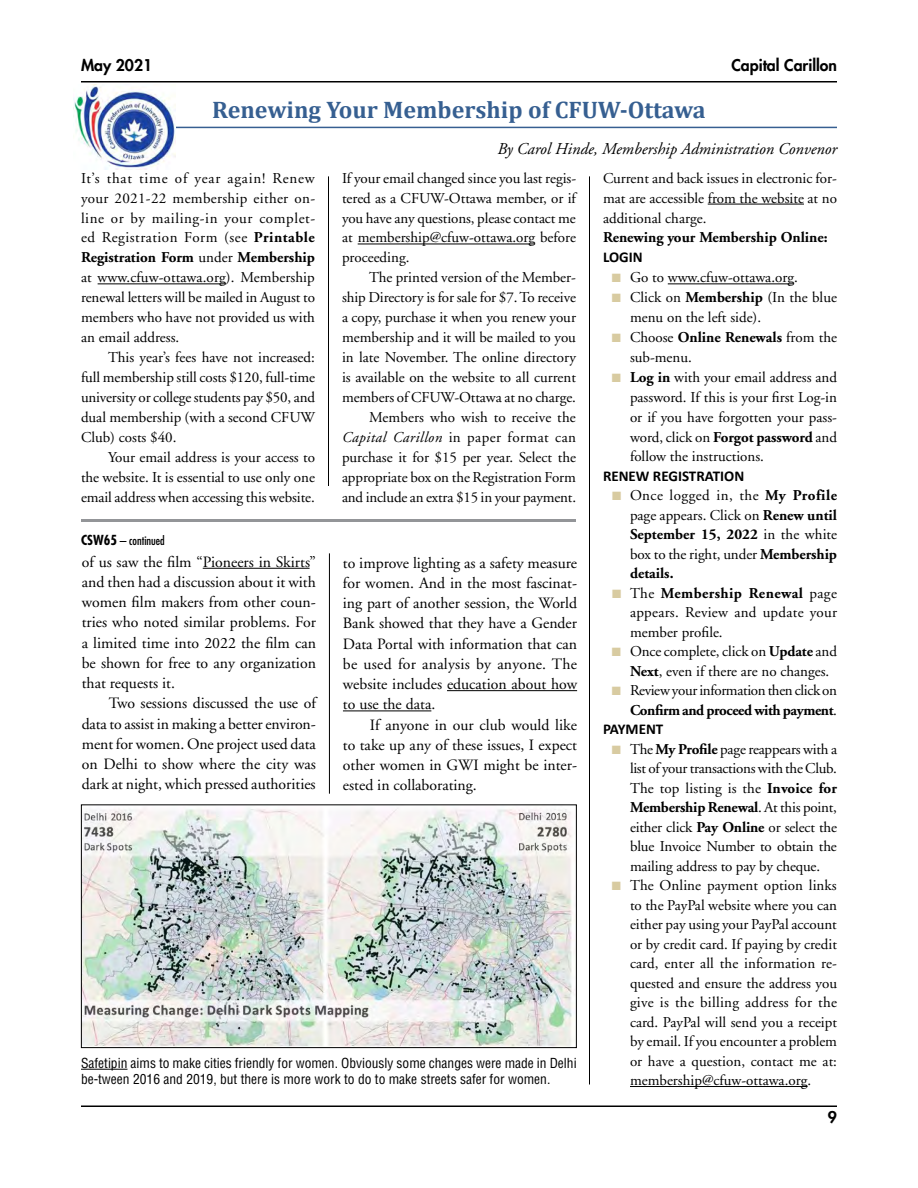
<style>
.page{position:relative;width:918px;height:1188px;background:#fff}
.page>*{position:absolute;margin:0;border:0;box-sizing:border-box;transform-origin:0 0}
.t1{font:700 24px "Cambria";color:#365f91}
.t2{font:italic 16.5px "Adobe Garamond";color:#000}
.t3{font:15.75px/20.2px "Adobe Garamond";color:#000;text-align:justify}
.t4{font:800 15.75px "Futura";color:#000}
.t5{font:15px/20px "Adobe Garamond";color:#000;text-align:justify}
.t6{font:15px/19.5px "Adobe Garamond";letter-spacing:-.025em;color:#000;text-align:right}
.t7{font:700 15px "Adobe Garamond";color:#000}
.t8{font:700 15px "Calibri";color:#000}
.t9{font:condensed 13.5px/16.5px "Helvetica";color:#000}
.t10{font:condensed 12px "Futura";color:#000}
.s1{font-weight:700}
.s2{font-style:italic}
.s3{color:#d8cba1}
.s4{font-weight:700;font-size:13.5px}
.s5{font-size:13.5px}
</style>
<div class="page">
<hr style="left:81px;top:1106px;width:756px;height:1px;background:#000">
<hr style="left:81px;top:81px;width:756px;height:1px;background:#000">
<hr style="left:81px;top:127px;width:756px;height:1px;background:#365f91">
<hr style="left:98px;top:283px;width:128px;height:1px;background:#000">
<hr style="left:358px;top:244px;width:177px;height:1px;background:#000">
<hr style="left:708px;top:204px;width:96px;height:1px;background:#000">
<hr style="left:668px;top:283px;width:126px;height:1px;background:#000">
<hr style="left:630px;top:1086px;width:177px;height:1px;background:#000">
<img style="left:74px;top:84px;width:102px;height:86px">
<hr style="left:328px;top:176px;width:1px;height:310px;background:#000">
<hr style="left:589px;top:176px;width:1px;height:909px;background:#000">
<img style="left:83px;top:808px;width:489px;height:238px">
<div style="left:81px;top:804px;width:496px;height:244px;border:1px solid #000"></div>
<hr style="left:81px;top:1069px;width:46px;height:1px;background:#000">
<hr style="left:203px;top:568px;width:107px;height:1px;background:#000">
<hr style="left:447px;top:690px;width:130px;height:1px;background:#000">
<hr style="left:343px;top:711px;width:88px;height:1px;background:#000">
<hr style="left:329px;top:553px;width:1px;height:241px;background:#000">
<hr style="left:81px;top:519px;width:495px;height:3px;background:#939598">
<p class="t4" style="left:81px;top:55px;width:73px">May 2021</p>
<p class="t4" style="left:731px;top:55px;width:107px">Capital Carillon</p>
<h1 class="t1" style="left:212px;top:93px;width:495px">Renewing Your Membership of CFUW-Ottawa</h1>
<p class="t2" style="left:497px;top:140px;width:341px">By Carol Hinde, Membership Administration Convenor</p>
<p class="t5" style="left:81px;top:168px;width:236px">It’s that time of year again! Renew your 2021-22 membership either on&shy;line or by mailing-in your complet&shy;ed Registration Form (see <span class="s1">Printable Registration Form</span> under <span class="s1">Membership </span>at www.cfuw-ottawa.org). Membership renewal letters will be mailed in August to members who have not provided us with an email address.</p>
<p class="t5" style="left:81px;top:348px;width:236px;text-indent:27px">This year’s fees have not increased: full membership still costs $120, full-time university or college students pay $50, and dual membership (with a second CFUW Club) costs $40.</p>
<p class="t5" style="left:81px;top:448px;width:236px;text-indent:27px">Your email address is your access to the website. It is essential to use only one email address when accessing this website.</p>
<p class="t5" style="left:342px;top:168px;width:236px">If your email changed since you last regis&shy;tered as a CFUW-Ottawa member, or if you have any questions, please contact me at membership@cfuw-ottawa.org before proceeding.</p>
<p class="t5" style="left:342px;top:268px;width:236px;text-align:right">The printed version of the Member-<br>ship Directory is for sale for $7. To receive a copy, purchase it when you renew your membership and it will be mailed to you in late November. The online directory is available on the website to all current members of CFUW-Ottawa at no charge.<br>Members who wish to receive the <span class="s2">Capital Carillon</span> in paper format can purchase it for $15 per year. Select the appropriate box on the Registration Form and include an extra $15 in your payment.</p>
<p class="t5" style="left:603px;top:168px;width:236px">Current and back issues in electronic for&shy;mat are accessible from the website at no additional charge.</p>
<p class="t7" style="left:603px;top:230px;width:226px">Renewing your Membership Online:</p>
<p class="t8" style="left:603px;top:247px;width:41px">LOGIN</p>
<p class="t5" style="left:612px;top:268px;width:187px"><span class="s3">■</span> Go to www.cfuw-ottawa.org.</p>
<p class="t5" style="left:630px;top:288px;width:208px;text-indent:-18px"><span class="s3">■</span> Click on <span class="s1">Membership</span> (In the blue menu on the left side).</p>
<p class="t5" style="left:630px;top:328px;width:209px;text-indent:-18px"><span class="s3">■</span> Choose <span class="s1">Online Renewals</span> from the sub-menu.</p>
<p class="t5" style="left:630px;top:368px;width:209px;text-indent:-18px"><span class="s3">■</span> <span class="s1">Log in</span> with your email address and password. If this is your first Log-in or if you have forgotten your pass&shy;word, click on <span class="s1">Forgot password</span> and follow the instructions.</p>
<p class="t8" style="left:603px;top:465px;width:143px">RENEW REGISTRATION</p>
<p class="t5" style="left:630px;top:486px;width:209px;line-height:19.5px;text-indent:-18px"><span class="s3">■</span> Once logged in, the <span class="s1">My Profile </span>page appears. Click on <span class="s1">Renew until September 15, 2022</span> in the white box to the right, under <span class="s1">Membership details.</span></p>
<p class="t5" style="left:630px;top:583px;width:209px;line-height:19.5px;text-indent:-18px"><span class="s3">■</span> The <span class="s1">Membership Renewal</span> page appears. Review and update your member profile.</p>
<p class="t5" style="left:630px;top:642px;width:209px;line-height:19.5px;text-indent:-18px"><span class="s3">■</span> Once complete, click on <span class="s1">Update</span> and<br><span class="s1">Next</span>, even if there are no changes.</p>
<p class="t6" style="left:612px;top:681px;width:227px"><span class="s3">■</span> Review your information then click on<br><span class="s1">Confirm and proceed with payment</span>.</p>
<p class="t8" style="left:603px;top:718px;width:62px">PAYMENT</p>
<p class="t5" style="left:630px;top:739px;width:209px;line-height:19.5px;text-indent:-18px"><span class="s3">■</span> The <span class="s1">My Profile</span> page reappears with a list of your transactions with the Club.<br>The top listing is the <span class="s1">Invoice for Membership Renewal</span>. At this point, either click <span class="s1">Pay Online</span> or select the blue Invoice Number to obtain the mailing address to pay by cheque.</p>
<p class="t5" style="left:630px;top:876px;width:209px;line-height:19.5px;text-indent:-18px"><span class="s3">■</span> The Online payment option links to the PayPal website where you can either pay using your PayPal account or by credit card. If paying by credit card, enter all the information re&shy;quested and ensure the address you give is the billing address for the card. PayPal will send you a receipt by email. If you encounter a problem or have a question, contact me at: membership@cfuw-ottawa.org.</p>
<p class="t10" style="left:81px;top:533px;width:85px"><span class="s4">CSW65</span> <span class="s5">–</span> continued</p>
<p class="t3" style="left:82px;top:552px;width:236px">of us saw the film “Pioneers in Skirts” and then had a discussion about it with women film makers from other coun&shy;tries who noted similar problems. For a limited time into 2022 the film can be shown for free to any organization that requests it.</p>
<p class="t3" style="left:82px;top:694px;width:236px;text-indent:27px">Two sessions discussed the use of data to assist in making a better environ&shy;ment for women. One project used data on Delhi to show where the city was dark at night, which pressed authorities</p>
<p class="t3" style="left:343px;top:553px;width:236px">to improve lighting as a safety measure for women. And in the most fascinat&shy;ing part of another session, the World Bank showed that they have a Gender Data Portal with information that can be used for analysis by anyone. The website includes education about how to use the data.</p>
<p class="t3" style="left:343px;top:715px;width:236px;text-indent:27px">If anyone in our club would like to take up any of these issues, I expect other women in GWI might be inter&shy;ested in collaborating.</p>
<p class="t9" style="left:81px;top:1055px;width:497px">Safetipin aims to make cities friendly for women. Obviously some changes were made in Delhi be-tween 2016 and 2019, but there is more work to do to make streets safer for women.</p>
<p class="t4" style="left:828px;top:1106px;width:11px">9</p>
</div>
